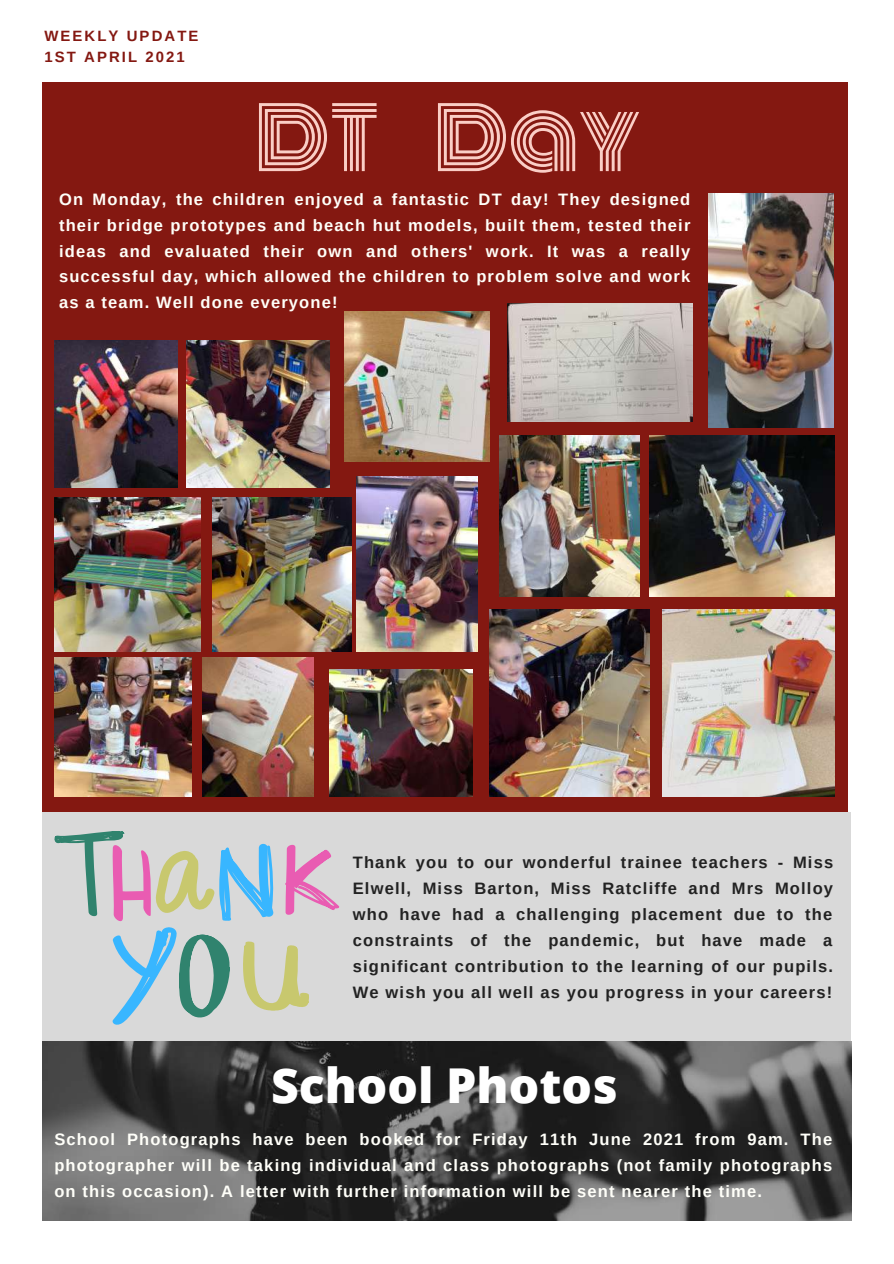
<style>
.page{position:relative;width:894px;height:1264px;background:#fff}
.page>*{position:absolute;margin:0;border:0;box-sizing:border-box;transform-origin:0 0}
.t1{font:84px "Monoton";color:#facec6}
.t2{font:800 48px "Open Sans";color:#fff}
.t3{font:700 16.5px/26px "Arimo";letter-spacing:.07em;color:#fffff9;text-align:justify}
.t4{font:700 16.5px/26px "Arimo";letter-spacing:.07em;color:#222;text-align:justify}
.t5{font:700 14.85px/20.2px "Arimo";letter-spacing:.14em;color:#841811}
</style>
<div class="page">
<div style="left:42px;top:82px;width:805px;height:1136px;background:#841811"></div>
<div style="left:42px;top:812px;width:808px;height:231px;background:#d9d9d9"></div>
<svg style="left:54px;top:831px;width:285px;height:193px"></svg>
<img style="left:54px;top:658px;width:138px;height:138px">
<img style="left:489px;top:609px;width:160px;height:187px">
<img style="left:649px;top:435px;width:184px;height:161px">
<img style="left:499px;top:435px;width:140px;height:161px">
<img style="left:54px;top:497px;width:147px;height:155px">
<img style="left:186px;top:340px;width:143px;height:147px">
<img style="left:708px;top:193px;width:125px;height:235px">
<img style="left:357px;top:477px;width:120px;height:174px">
<img style="left:329px;top:669px;width:143px;height:127px">
<img style="left:344px;top:311px;width:145px;height:151px">
<img style="left:662px;top:609px;width:172px;height:187px">
<img style="left:42px;top:1041px;width:809px;height:179px">
<img style="left:507px;top:304px;width:185px;height:117px">
<img style="left:54px;top:340px;width:123px;height:147px">
<img style="left:202px;top:658px;width:111px;height:138px">
<img style="left:213px;top:497px;width:138px;height:155px">
<p class="t5" style="left:44px;top:26px;width:156px">WEEKLY UPDATE<br>1ST APRIL 2021</p>
<h1 class="t1" style="left:255px;top:74px;width:386px">DT Day</h1>
<p class="t3" style="left:59px;top:186px;width:632px">On Monday, the children enjoyed a fantastic DT day! They designed their bridge prototypes and beach hut models, built them, tested their ideas and evaluated their own and others' work. It was a really successful day, which allowed the children to problem solve and work as a team. Well done everyone!</p>
<p class="t4" style="left:352px;top:849px;width:482px">Thank you to our wonderful trainee teachers - Miss Elwell, Miss Barton, Miss Ratcliffe and Mrs Molloy who have had a challenging placement due to the constraints of the pandemic, but have made a significant contribution to the learning of our pupils.<br>We wish you all well as you progress in your careers!</p>
<h2 class="t2" style="left:271px;top:1052px;width:348px">School Photos</h2>
<p class="t3" style="left:54px;top:1126px;width:779px">School Photographs have been booked for Friday 11th June 2021 from 9am. The photographer will be taking individual and class photographs (not family photographs on this occasion). A letter with further information will be sent nearer the time.</p>
</div>
